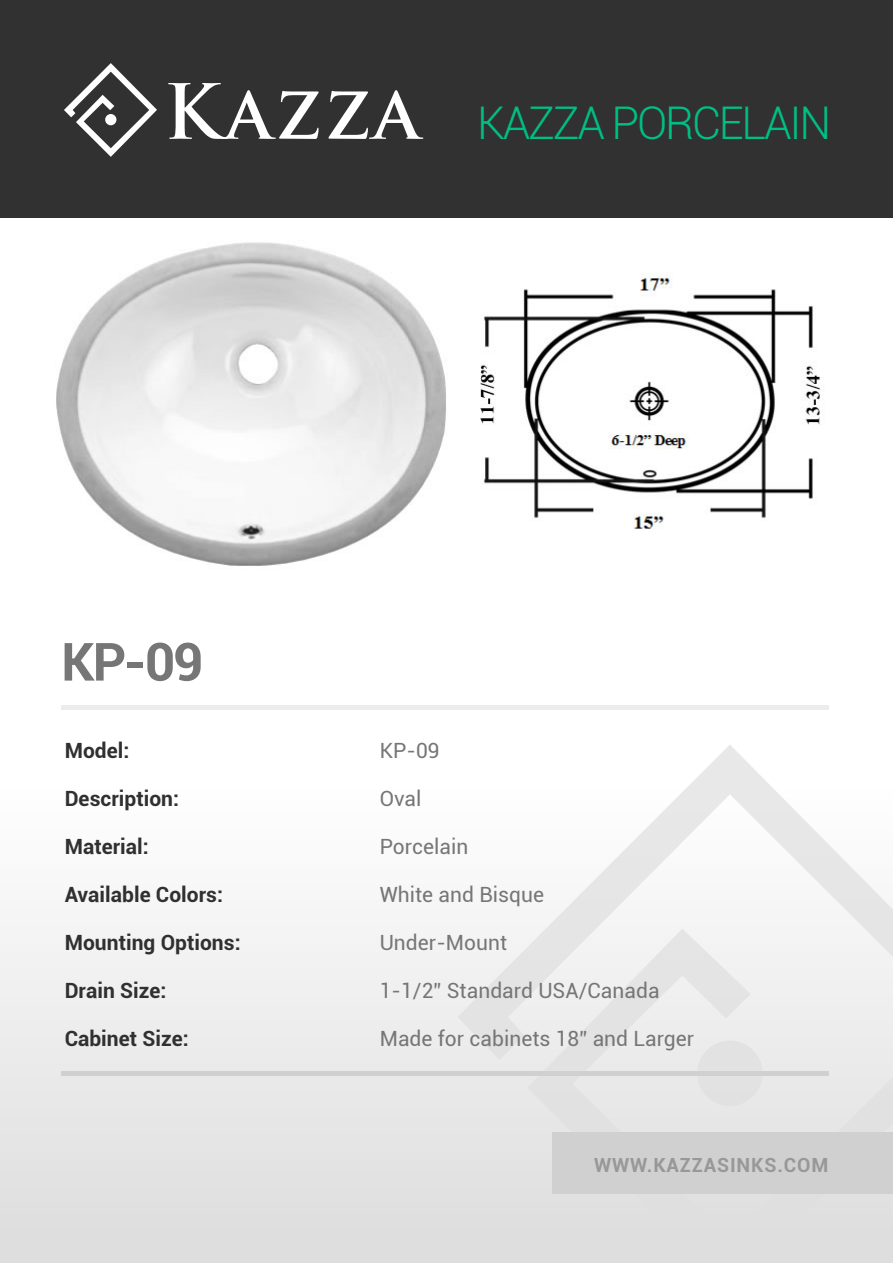
<style>
.page{position:relative;width:893px;height:1263px;background:#fff}
.page>*{position:absolute;margin:0;border:0;box-sizing:border-box;transform-origin:0 0}
.t1{font:700 52.65px "Roboto";color:#767676}
.t2{font:300 45px "Roboto";letter-spacing:-.05em;color:#00bf84}
.t3{font:21px "Roboto";color:#767676}
.t4{font:700 21px "Roboto";color:#303030}
.t5{font:700 19.5px "Roboto";letter-spacing:.045em;color:#989898}
</style>
<div class="page">
<svg style="left:0;top:705px;width:829px;height:558px"></svg>
<svg style="left:457px;top:744px;width:436px;height:519px;fill:#ececec"></svg>
<img style="left:0;top:217px;width:893px;height:349px">
<div style="left:552px;top:1132px;width:341px;height:61px;background:#d0d0d0"></div>
<div style="left:0;top:0;width:893px;height:217px;background:#313131"></div>
<svg style="left:64px;top:63px;width:93px;height:94px"></svg>
<svg style="left:168px;top:83px;width:151px;height:56px"></svg>
<svg style="left:329px;top:90px;width:94px;height:49px"></svg>
<div style="left:61px;top:705px;width:767px;height:5px;background:#ececec"></div>
<hr style="left:61px;top:1071px;width:767px;height:4px;background:#d0d0d0">
<h2 class="t2" style="left:477px;top:92px;width:356px">KAZZA PORCELAIN</h2>
<h1 class="t1" style="left:61px;top:625px;width:144px">KP-09</h1>
<p class="t4" style="left:65px;top:736px;width:66px">Model:</p>
<p class="t4" style="left:65px;top:784px;width:116px">Description:</p>
<p class="t4" style="left:65px;top:832px;width:86px">Material:</p>
<p class="t4" style="left:65px;top:880px;width:160px">Available Colors:</p>
<p class="t4" style="left:65px;top:928px;width:178px">Mounting Options:</p>
<p class="t4" style="left:65px;top:976px;width:103px">Drain Size:</p>
<p class="t4" style="left:65px;top:1024px;width:126px">Cabinet Size:</p>
<p class="t3" style="left:380px;top:736px;width:61px">KP-09</p>
<p class="t3" style="left:380px;top:784px;width:43px">Oval</p>
<p class="t3" style="left:380px;top:832px;width:90px">Porcelain</p>
<p class="t3" style="left:380px;top:880px;width:166px">White and Bisque</p>
<p class="t3" style="left:380px;top:928px;width:129px">Under-Mount</p>
<p class="t3" style="left:380px;top:976px;width:281px">1-1/2” Standard USA/Canada</p>
<p class="t3" style="left:380px;top:1024px;width:316px">Made for cabinets 18” and Larger</p>
<p class="t5" style="left:594px;top:1151px;width:236px">WWW.KAZZASINKS.COM</p>
</div>
